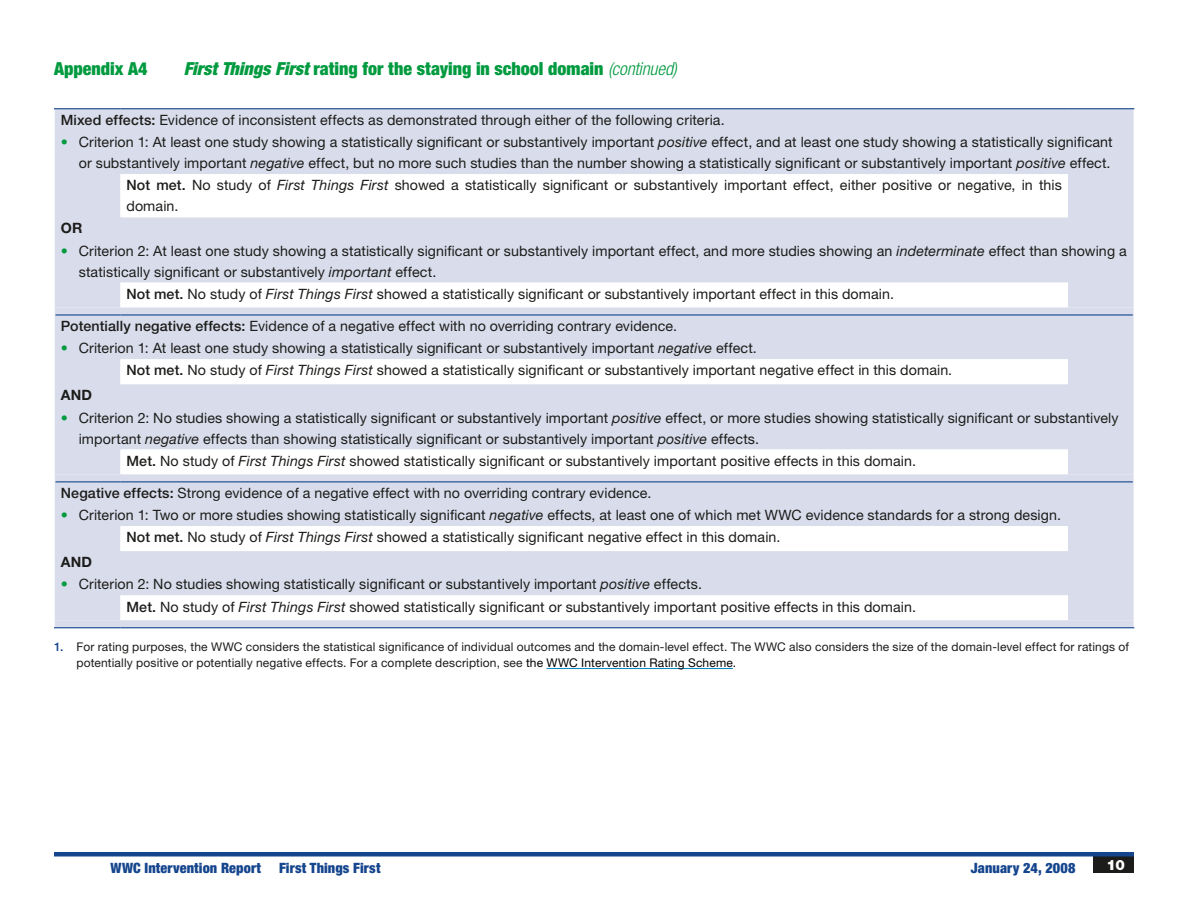
<style>
.page{position:relative;width:1188px;height:918px;background:#fff}
.page>*{position:absolute;margin:0;border:0;box-sizing:border-box;transform-origin:0 0}
.zz_app__title{font:900 condensed 18px "Helvetica Neue LT Std";color:#009a3f}
.zz_table_bullet{font:14.25px/21px "Helvetica Neue LT Std";letter-spacing:.005em;color:#1c1c1a}
.zz_rating_extract{font:14.25px/21px "Helvetica Neue LT Std";letter-spacing:.005em;color:#1c1c1a}
.zz_rating_body_effec{font:14.25px "Helvetica Neue LT Std";letter-spacing:.005em;color:#1c1c1a}
.t1{font:900 condensed 14.25px "Helvetica Neue LT Std";letter-spacing:.01em;color:#15458d}
.zz_table_conjunction{font:700 14.25px "Helvetica Neue LT Std";letter-spacing:.015em;color:#1c1c1a}
.t2{font:900 14.25px "Helvetica Neue LT Std";color:#fff}
._07_footnote{font:12px/16.5px "Helvetica Neue LT Std";letter-spacing:.015em;color:#1c1c1a}
.s1{font-style:italic}
.s2{font-weight:300;font-style:italic}
.s3{font-weight:500}
.s4{color:#009a3f}
.s5{font-weight:500;color:#15458d}
.s6{color:#000}
</style>
<div class="page">
<div style="left:1094px;top:856px;width:40px;height:17px;background:#1c1c1a"></div>
<hr style="left:54px;top:852px;width:1080px;height:4px;background:#15458d">
<hr style="left:547px;top:668px;width:186px;height:1px;background:#0088c2">
<div style="left:55px;top:109px;width:1079px;height:198px;background:#d9ddeb"></div>
<svg style="left:120px;top:174px;width:948px;height:133px"></svg>
<svg style="left:55px;top:307px;width:1079px;height:320px;fill:#d9ddeb"></svg>
<hr style="left:54px;top:108px;width:66px;height:1px;background:#15458d">
<hr style="left:120px;top:108px;width:948px;height:1px;background:#15458d">
<hr style="left:1068px;top:108px;width:66px;height:1px;background:#15458d">
<hr style="left:56px;top:314px;width:64px;height:2px;background:#15458d">
<hr style="left:120px;top:314px;width:948px;height:2px;background:#15458d">
<hr style="left:1068px;top:314px;width:65px;height:2px;background:#15458d">
<hr style="left:56px;top:481px;width:64px;height:1px;background:#15458d">
<hr style="left:120px;top:481px;width:948px;height:1px;background:#15458d">
<hr style="left:1068px;top:481px;width:65px;height:1px;background:#15458d">
<hr style="left:54px;top:627px;width:66px;height:1px;background:#15458d">
<hr style="left:120px;top:627px;width:948px;height:1px;background:#15458d">
<hr style="left:1068px;top:627px;width:66px;height:1px;background:#15458d">
<p class="zz_app__title" style="left:54px;top:58px;width:95px">Appendix A4</p>
<p class="zz_app__title" style="left:184px;top:58px;width:495px"><span class="s1">First Things First</span> rating for the staying in school domain <span class="s2">(continued)</span></p>
<p class="zz_rating_body_effec" style="left:61px;top:111px;width:666px"><span class="s3">Mixed effects:</span> Evidence of inconsistent effects as demonstrated through either of the following criteria.</p>
<p class="zz_table_bullet" style="left:61px;top:131px;width:1054px;text-align:right"><span class="s4">•</span> Criterion 1: At least one study showing a statistically significant or substantively important <span class="s1">positive</span> effect, and at least one study showing a statistically significant or substantively important <span class="s1">negative</span> effect, but no more such studies than the number showing a statistically significant or substantively important <span class="s1">positive</span> effect.</p>
<p class="zz_rating_extract" style="left:126px;top:175px;width:937px"><span class="s3">Not met.</span> No study of <span class="s1">First Things First</span> showed a statistically significant or substantively important effect, either positive or negative, in this domain.</p>
<p class="zz_table_conjunction" style="left:61px;top:220px;width:23px">OR</p>
<p class="zz_table_bullet" style="left:79px;top:240px;width:1050px;text-indent:-18px"><span class="s4">•</span> Criterion 2: At least one study showing a statistically significant or substantively important effect, and more studies showing an <span class="s1">indeterminate</span> effect than showing a statistically significant or substantively <span class="s1">important</span> effect.</p>
<p class="zz_rating_extract" style="left:126px;top:283px;width:769px"><span class="s3">Not met.</span> No study of <span class="s1">First Things First</span> showed a statistically significant or substantively important effect in this domain.</p>
<p class="zz_rating_body_effec" style="left:61px;top:318px;width:618px"><span class="s3">Potentially negative effects:</span> Evidence of a negative effect with no overriding contrary evidence.</p>
<p class="zz_table_bullet" style="left:61px;top:338px;width:698px"><span class="s4">•</span> Criterion 1: At least one study showing a statistically significant or substantively important <span class="s1">negative</span> effect.</p>
<p class="zz_rating_extract" style="left:126px;top:360px;width:827px"><span class="s3">Not met.</span> No study of <span class="s1">First Things First</span> showed a statistically significant or substantively important negative effect in this domain.</p>
<p class="zz_table_conjunction" style="left:61px;top:386px;width:33px">AND</p>
<p class="zz_table_bullet" style="left:79px;top:407px;width:1041px;text-indent:-18px"><span class="s4">•</span> Criterion 2: No studies showing a statistically significant or substantively important <span class="s1">positive</span> effect, or more studies showing statistically significant or substantively important <span class="s1">negative</span> effects than showing statistically significant or substantively important <span class="s1">positive</span> effects.</p>
<p class="zz_rating_extract" style="left:126px;top:450px;width:791px"><span class="s3">Met.</span> No study of <span class="s1">First Things First</span> showed statistically significant or substantively important positive effects in this domain.</p>
<p class="zz_rating_body_effec" style="left:61px;top:484px;width:592px"><span class="s3">Negative effects:</span> Strong evidence of a negative effect with no overriding contrary evidence.</p>
<p class="zz_table_bullet" style="left:61px;top:504px;width:1002px"><span class="s4">•</span> Criterion 1: Two or more studies showing statistically significant <span class="s1">negative</span> effects, at least one of which met WWC evidence standards for a strong design.</p>
<p class="zz_rating_extract" style="left:126px;top:527px;width:655px"><span class="s3">Not met.</span> No study of <span class="s1">First Things First</span> showed a statistically significant negative effect in this domain.</p>
<p class="zz_table_conjunction" style="left:61px;top:553px;width:33px">AND</p>
<p class="zz_table_bullet" style="left:61px;top:574px;width:643px"><span class="s4">•</span> Criterion 2: No studies showing statistically significant or substantively important <span class="s1">positive</span> effects.</p>
<p class="zz_rating_extract" style="left:126px;top:596px;width:791px"><span class="s3">Met.</span> No study of <span class="s1">First Things First</span> showed statistically significant or substantively important positive effects in this domain.</p>
<p class="_07_footnote" style="left:76px;top:638px;width:1054px;text-indent:-22px"><span class="s5">1.</span> For rating purposes, the WWC considers the statistical significance of individual outcomes and the domain-level effect. The WWC also considers the size of the domain-level effect for ratings of potentially positive or potentially negative effects. For a complete description, see <span class="s6">the WWC Intervention Rating Scheme.</span></p>
<p class="t1" style="left:111px;top:859px;width:152px">WWC Intervention Report</p>
<p class="t1" style="left:279px;top:859px;width:103px">First Things First</p>
<p class="t1" style="left:971px;top:859px;width:106px">January 24, 2008</p>
<p class="t2" style="left:1107px;top:856px;width:20px">10</p>
</div>
